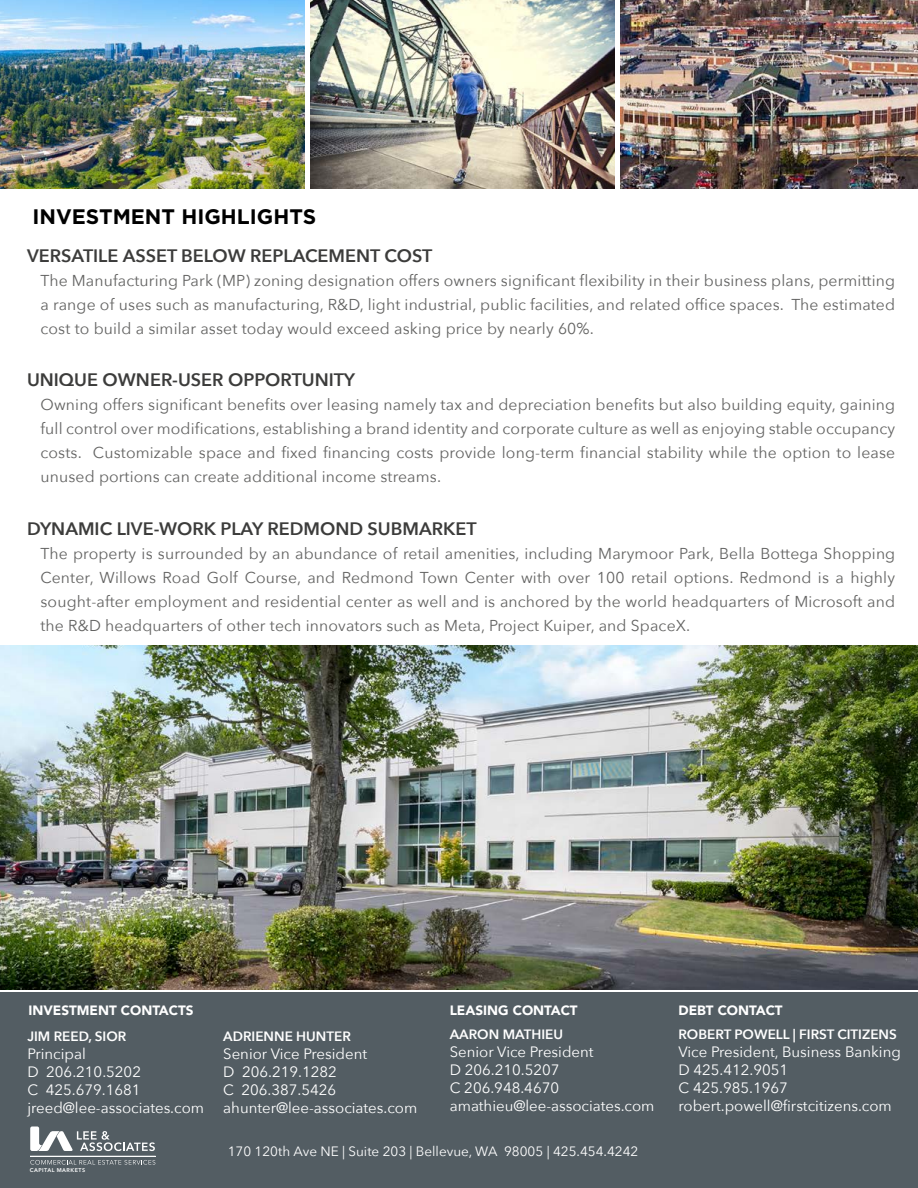
<style>
.page{position:relative;width:918px;height:1188px;background:#fff}
.page>*{position:absolute;margin:0;border:0;box-sizing:border-box;transform-origin:0 0}
.t1{font:700 21px "Gotham";color:#000}
.t2{font:600 18px "Avenir Next";color:#3c3c3b}
.t3{font:15.75px/24px "Avenir Next";letter-spacing:.01em;color:#636362;text-align:justify}
.t4{font:15px/18px "Avenir Next";color:#fff}
.t5{font:600 13.5px "Avenir Next";color:#fff}
.t6{font:13.5px "Avenir Next";color:#fff}
.t7{font:900 13.5px "Avenir";color:#fff}
.t8{font:600 5.4px "Avenir Next";letter-spacing:.085em;color:#fff}
</style>
<div class="page">
<img style="left:1px;top:646px;width:917px;height:343px">
<div style="left:0;top:992px;width:918px;height:196px;background:#535d63"></div>
<svg style="left:30px;top:1126px;width:125px;height:25px"></svg>
<svg style="left:30px;top:1160px;width:125px;height:5px"></svg>
<hr style="left:30px;top:1156px;width:126px;height:1px;background:#fff">
<img style="left:0;top:0;width:304px;height:188px">
<img style="left:310px;top:0;width:304px;height:188px">
<img style="left:620px;top:0;width:298px;height:188px">
<h1 class="t1" style="left:32px;top:203px;width:285px">INVESTMENT HIGHLIGHTS</h1>
<p class="t2" style="left:27px;top:240px;width:407px">VERSATILE ASSET BELOW REPLACEMENT COST</p>
<p class="t3" style="left:40px;top:268px;width:856px">The Manufacturing Park (MP) zoning designation offers owners significant flexibility in their business plans, permitting a range of uses such as manufacturing, R&amp;D, light industrial, public facilities, and related office spaces. The estimated cost to build a similar asset today would exceed asking price by nearly 60%.</p>
<p class="t2" style="left:27px;top:365px;width:330px">UNIQUE OWNER-USER OPPORTUNITY</p>
<p class="t3" style="left:40px;top:392px;width:856px">Owning offers significant benefits over leasing namely tax and depreciation benefits but also building equity, gaining full control over modifications, establishing a brand identity and corporate culture as well as enjoying stable occupancy costs. Customizable space and fixed financing costs provide long-term financial stability while the option to lease unused portions can create additional income streams.</p>
<p class="t2" style="left:27px;top:513px;width:451px">DYNAMIC LIVE-WORK PLAY REDMOND SUBMARKET</p>
<p class="t3" style="left:40px;top:541px;width:856px">The property is surrounded by an abundance of retail amenities, including Marymoor Park, Bella Bottega Shopping Center, Willows Road Golf Course, and Redmond Town Center with over 100 retail options. Redmond is a highly sought-after employment and residential center as well and is anchored by the world headquarters of Microsoft and the R&amp;D headquarters of other tech innovators such as Meta, Project Kuiper, and SpaceX.</p>
<p class="t7" style="left:28px;top:999px;width:167px">INVESTMENT CONTACTS</p>
<p class="t5" style="left:27px;top:1025px;width:100px">JIM REED, SIOR</p>
<p class="t4" style="left:27px;top:1044px;width:178px">Principal<br>D 206.210.5202<br>C 425.679.1681 jreed@lee-associates.com</p>
<p class="t8" style="left:30px;top:1166px;width:57px">CAPITAL MARKETS</p>
<p class="t5" style="left:223px;top:1025px;width:129px">ADRIENNE HUNTER</p>
<p class="t4" style="left:223px;top:1044px;width:196px">Senior Vice President<br>D 206.219.1282<br>C 206.387.5426 ahunter@lee-associates.com</p>
<p class="t7" style="left:450px;top:999px;width:129px">LEASING CONTACT</p>
<p class="t7" style="left:678px;top:999px;width:106px">DEBT CONTACT</p>
<p class="t5" style="left:678px;top:1023px;width:220px">ROBERT POWELL | FIRST CITIZENS</p>
<p class="t4" style="left:678px;top:1043px;width:224px">Vice President, Business Banking<br>D 425.412.9051<br>C 425.985.1967 robert.powell@firstcitizens.com</p>
<p class="t5" style="left:450px;top:1023px;width:115px">AARON MATHIEU</p>
<p class="t4" style="left:450px;top:1043px;width:206px">Senior Vice President<br>D 206.210.5207<br>C 206.948.4670 amathieu@lee-associates.com</p>
<p class="t6" style="left:228px;top:1139px;width:412px">170 120th Ave NE | Suite 203 | Bellevue, WA 98005 | 425.454.4242</p>
</div>
